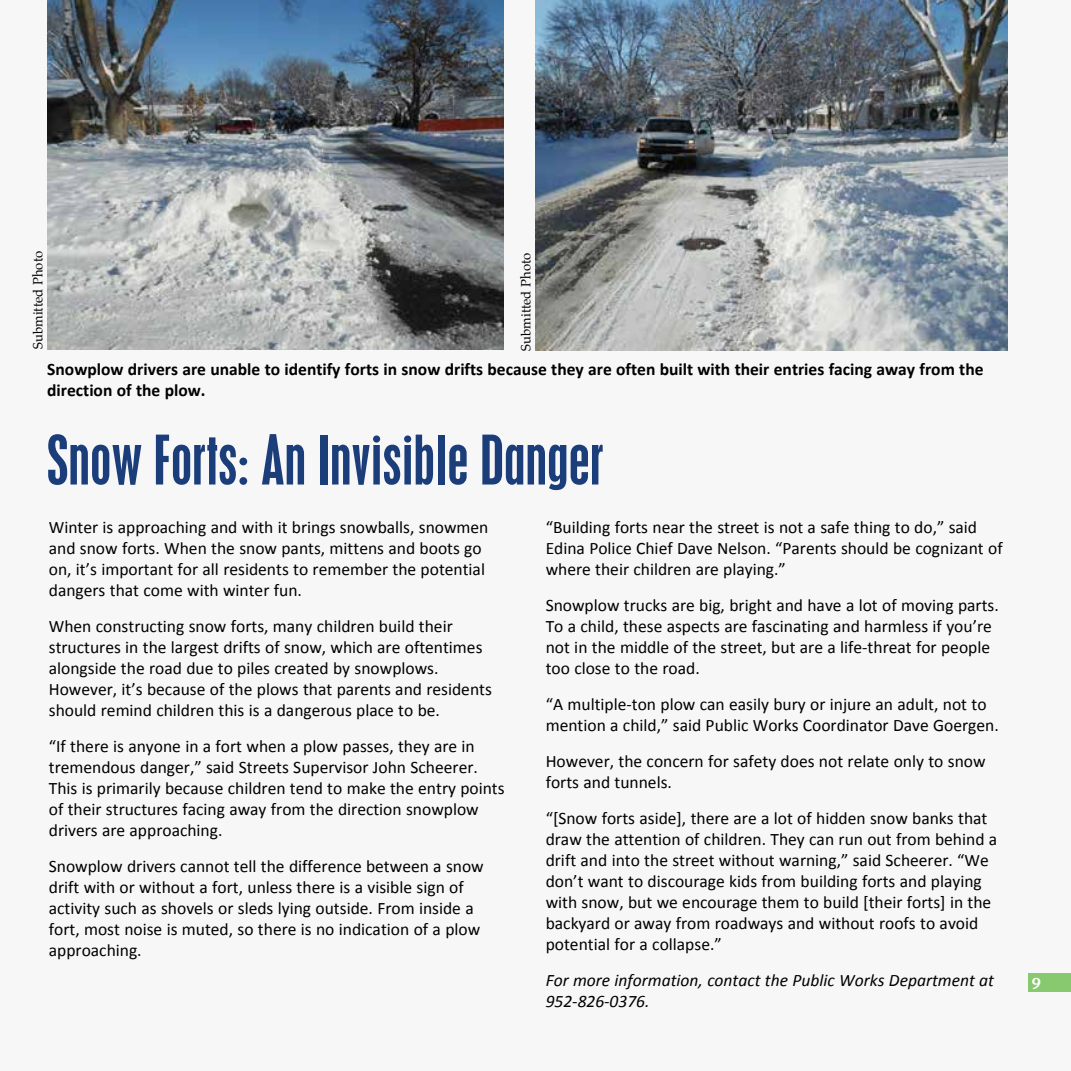
<style>
.page{position:relative;width:1071px;height:1071px;background:#f7f7f8}
.page>*{position:absolute;margin:0;border:0;box-sizing:border-box;transform-origin:0 0}
.t1{font:condensed 60.73px "Placard MT Pro";color:#1b3e7b}
.t2{font:17.5px/21px "Calibri";color:#000}
.t3{font:700 17.5px/21px "Calibri";color:#000}
.t4{font:italic 17.5px/21px "Calibri";color:#000}
.t5{font:600 15.75px "Stone Sans";color:#fff}
.t6{font:13.12px "Palatino";color:#000}
</style>
<div class="page">
<div style="left:1028px;top:974px;width:43px;height:18px;background:#88c86f"></div>
<img style="left:47px;top:0;width:457px;height:350px">
<img style="left:536px;top:0;width:472px;height:350px">
<p class="t6" style="left:27px;top:349px;width:100px;rotate:-90deg">Submitted Photo</p>
<p class="t6" style="left:515px;top:351px;width:100px;rotate:-90deg">Submitted Photo</p>
<p class="t3" style="left:47px;top:358px;width:938px">Snowplow drivers are unable to identify forts in snow drifts because they are often built with their entries facing away from the direction of the plow.</p>
<h1 class="t1" style="left:47px;top:422px;width:559px">Snow Forts: An Invisible Danger</h1>
<p class="t2" style="left:49px;top:517px;width:441px">Winter is approaching and with it brings snowballs, snowmen and snow forts. When the snow pants, mittens and boots go on, it’s important for all residents to remember the potential dangers that come with winter fun.</p>
<p class="t2" style="left:49px;top:616px;width:445px">When constructing snow forts, many children build their structures in the largest drifts of snow, which are oftentimes alongside the road due to piles created by snowplows.<br>However, it’s because of the plows that parents and residents should remind children this is a dangerous place to be.</p>
<p class="t2" style="left:49px;top:736px;width:457px">“If there is anyone in a fort when a plow passes, they are in tremendous danger,” said Streets Supervisor John Scheerer.<br>This is primarily because children tend to make the entry points of their structures facing away from the direction snowplow drivers are approaching.</p>
<p class="t2" style="left:49px;top:856px;width:436px">Snowplow drivers cannot tell the difference between a snow drift with or without a fort, unless there is a visible sign of activity such as shovels or sleds lying outside. From inside a fort, most noise is muted, so there is no indication of a plow approaching.</p>
<p class="t2" style="left:546px;top:517px;width:458px">“Building forts near the street is not a safe thing to do,” said<br>Edina Police Chief Dave Nelson. “Parents should be cognizant of where their children are playing.”</p>
<p class="t2" style="left:546px;top:595px;width:455px">Snowplow trucks are big, bright and have a lot of moving parts.<br>To a child, these aspects are fascinating and harmless if you’re not in the middle of the street, but are a life-threat for people too close to the road.</p>
<p class="t2" style="left:546px;top:694px;width:455px">“A multiple-ton plow can easily bury or injure an adult, not to mention a child,” said Public Works Coordinator Dave Goergen.</p>
<p class="t2" style="left:546px;top:751px;width:441px">However, the concern for safety does not relate only to snow forts and tunnels.</p>
<p class="t2" style="left:546px;top:808px;width:453px">“[Snow forts aside], there are a lot of hidden snow banks that draw the attention of children. They can run out from behind a drift and into the street without warning,” said Scheerer. “We don’t want to discourage kids from building forts and playing with snow, but we encourage them to build [their forts] in the backyard or away from roadways and without roofs to avoid potential for a collapse.”</p>
<p class="t4" style="left:546px;top:970px;width:450px">For more information, contact the Public Works Department at<br>952-826-0376.</p>
<p class="t5" style="left:1032px;top:973px;width:11px">9</p>
</div>
